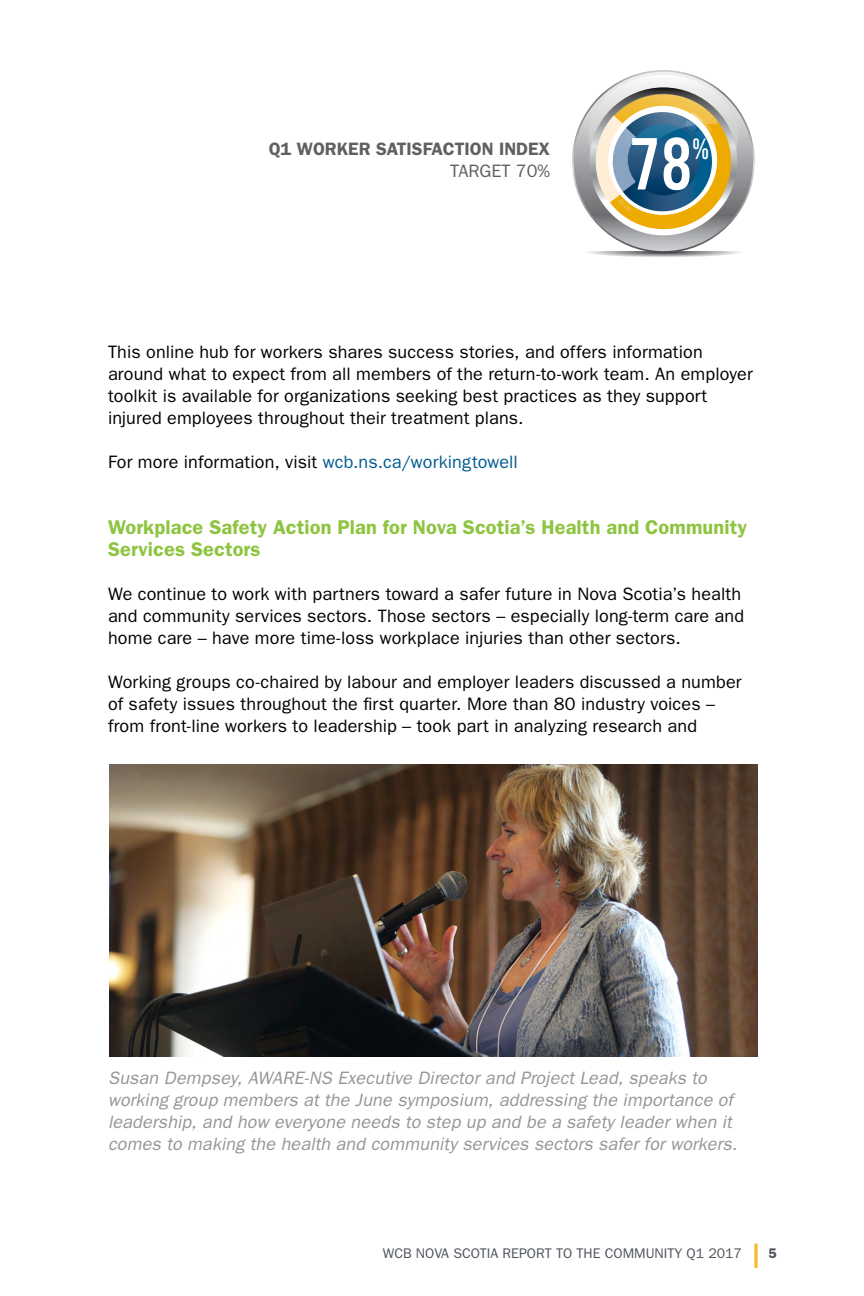
<style>
.page{position:relative;width:864px;height:1296px;background:#fff}
.page>*{position:absolute;margin:0;border:0;box-sizing:border-box;transform-origin:0 0}
.t1{font:77px "Alternate Gothic EF No Three";color:#fff}
.t2{font:32px "Roboto";color:#fdb924}
.t3{font:30.8px "Alternate Gothic EF No Three";color:#fff}
.t4{font:600 20px/22px "Franklin Gothic";letter-spacing:.005em;color:#8dc440}
.t5{font:18px/22px "Franklin Gothic";letter-spacing:.01em;color:#000}
.t6{font:italic 18px/22px "Franklin Gothic";letter-spacing:.01em;color:#939598}
.t7{font:600 18px "Franklin Gothic";color:#5f6062}
.t8{font:18px "Franklin Gothic";color:#5f6062}
.t9{font:14px "Franklin Gothic";color:#4d525a}
.t10{font:600 14px "Franklin Gothic";color:#4d525a}
.s1{color:#005c90}
</style>
<div class="page">
<svg style="left:588px;top:251px;width:152px;height:6px"></svg>
<svg style="left:572px;top:70px;width:183px;height:183px"></svg>
<svg style="left:574px;top:72px;width:179px;height:179px;background:#adafb1"></svg>
<svg style="left:588px;top:75px;width:150px;height:161px"></svg>
<img style="left:109px;top:765px;width:648px;height:292px">
<p class="t7" style="left:269px;top:138px;width:283px">Q1 WORKER satisfaction INDEX</p>
<p class="t8" style="left:450px;top:160px;width:101px">TARGET 70%</p>
<h1 class="t1" style="left:629px;top:124px;width:65px">78</h1>
<h3 class="t3" style="left:692px;top:133px;width:18px">%</h3>
<p class="t5" style="left:108px;top:341px;width:646px">This online hub for workers shares success stories, and offers information around what to expect from all members of the return-to-work team. An employer toolkit is available for organizations seeking best practices as they support injured employees throughout their treatment plans.</p>
<p class="t5" style="left:108px;top:450px;width:411px">For more information, visit <span class="s1">wcb.ns.ca/workingtowell</span></p>
<p class="t4" style="left:108px;top:516px;width:641px">Workplace Safety Action Plan for Nova Scotia’s Health and Community<br>Services Sectors</p>
<p class="t5" style="left:108px;top:583px;width:638px">We continue to work with partners toward a safer future in Nova Scotia’s health and community services sectors. Those sectors – especially long-term care and home care – have more time-loss workplace injuries than other sectors.</p>
<p class="t5" style="left:108px;top:670px;width:635px">Working groups co-chaired by labour and employer leaders discussed a number of safety issues throughout the first quarter. More than 80 industry voices – from front-line workers to leadership – took part in analyzing research and</p>
<p class="t6" style="left:108px;top:1067px;width:631px">Susan Dempsey, AWARE-NS Executive Director and Project Lead, speaks to working group members at the June symposium, addressing the importance of leadership, and how everyone needs to step up and be a safety leader when it comes to making the health and community services sectors safer for workers.</p>
<p class="t9" style="left:383px;top:1245px;width:361px">WCB Nova Scotia REPORT TO THE COMMUNITY Q1 2017</p>
<h2 class="t2" style="left:752px;top:1234px;width:10px">l</h2>
<p class="t10" style="left:768px;top:1244px;width:10px">5</p>
</div>
